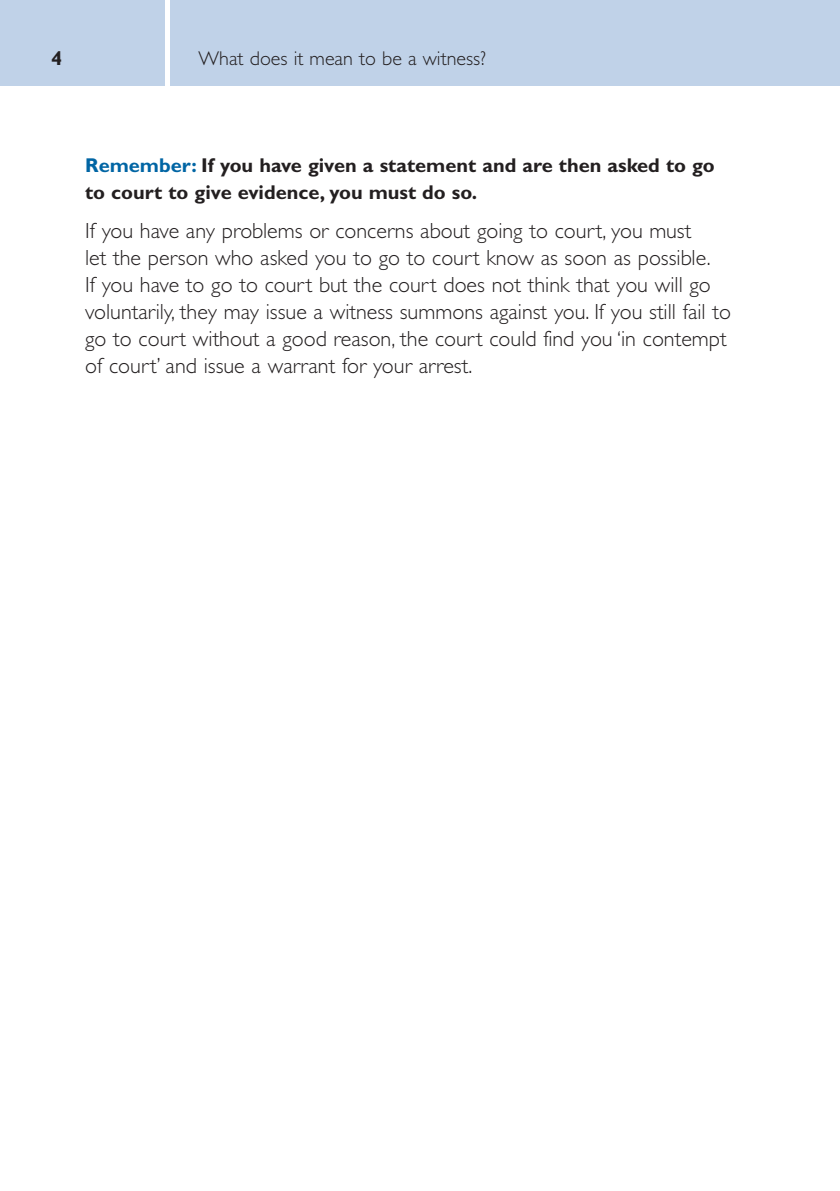
<style>
.page{position:relative;width:840px;height:1191px;background:#fff}
.page>*{position:absolute;margin:0;border:0;box-sizing:border-box;transform-origin:0 0}
.t1{font:300 22px/27px "Gill Sans";color:#231f20}
.t2{font:700 20px/27px "Gill Sans";color:#231f20}
.t3{font:300 20px "Gill Sans";color:#231f20}
.s1{color:#0065a4}
</style>
<div class="page">
<div style="left:0;top:0;width:164px;height:85px;background:#c0d2e8"></div>
<div style="left:170px;top:0;width:669px;height:85px;background:#c0d2e8"></div>
<p class="t2" style="left:51px;top:46px;width:13px">4</p>
<p class="t3" style="left:198px;top:50px;width:288px">What does it mean to be a witness?</p>
<p class="t2" style="left:85px;top:154px;width:630px"><span class="s1">Remember:</span> If you have given a statement and are then asked to go to court to give evidence, you must do so.</p>
<p class="t1" style="left:85px;top:219px;width:647px">If you have any problems or concerns about going to court, you must<br>let the person who asked you to go to court know as soon as possible.<br>If you have to go to court but the court does not think that you will go voluntarily, they may issue a witness summons against you. If you still fail to go to court without a good reason, the court could find you ‘in contempt of court’ and issue a warrant for your arrest.</p>
</div>
